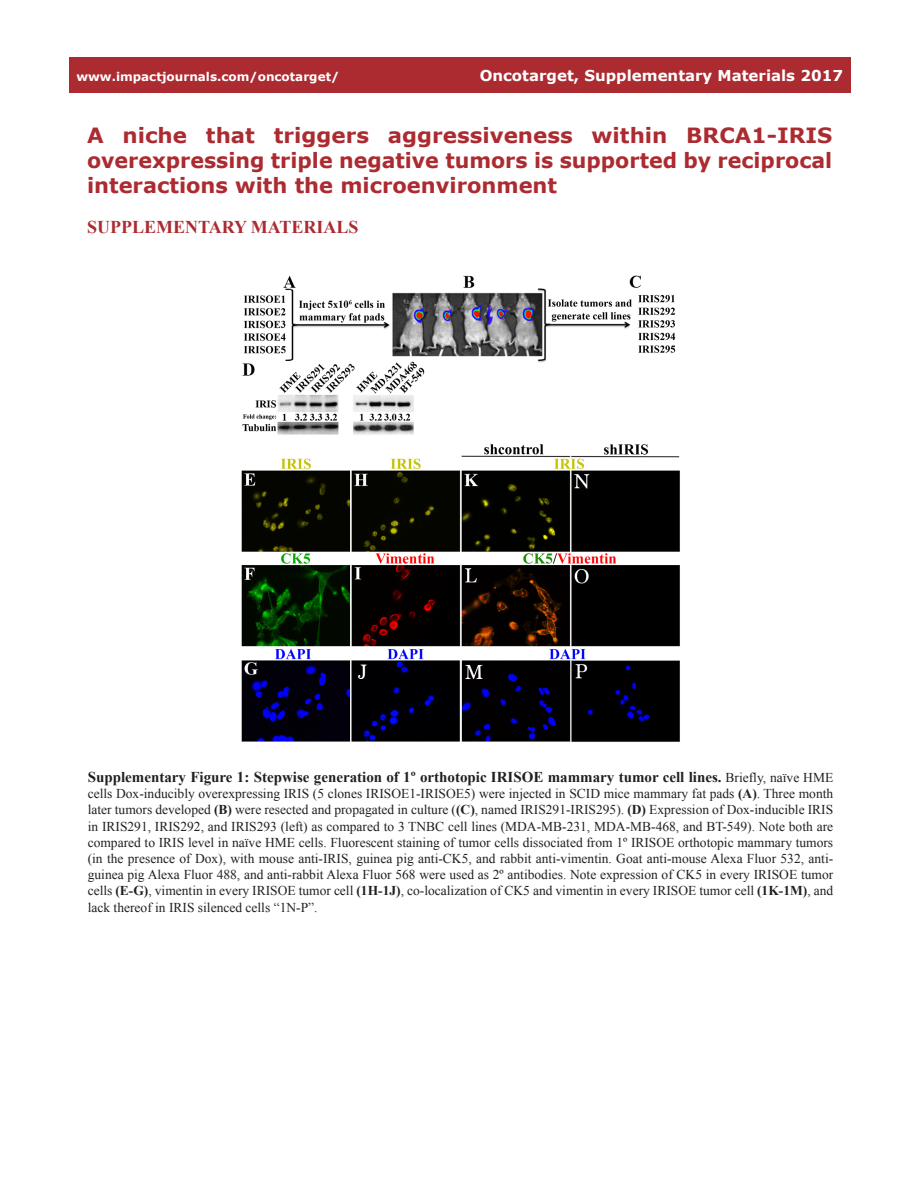
<style>
.page{position:relative;width:918px;height:1188px;background:#fff}
.page>*{position:absolute;margin:0;border:0;box-sizing:border-box;transform-origin:0 0}
.t1{font:700 21px/25.2px "Verdana";color:#ac2b31;text-align:justify}
.Heading{font:700 18px "Times New Roman";color:#ac2b31}
.figuretext{font:700 15px "Times New Roman";color:#231f20}
.t2{font:700 15px "Verdana";color:#fff}
.figuretext-2{font:13.5px/16.2px "Times New Roman";color:#231f20;text-align:justify}
.t3{font:700 12px "Verdana";color:#fff}
.s1{font-weight:400;font-size:13.5px}
.s2{font-weight:700}
</style>
<div class="page">
<div style="left:69px;top:57px;width:781px;height:36px;background:#ac2b31"></div>
<img style="left:241px;top:275px;width:439px;height:467px">
<p class="t3" style="left:76px;top:68px;width:264px">www.impactjournals.com/oncotarget/</p>
<p class="t2" style="left:480px;top:65px;width:365px">Oncotarget, Supplementary Materials 2017</p>
<p class="t1" style="left:87px;top:122px;width:747px">A niche that triggers aggressiveness within BRCA1-IRIS overexpressing triple negative tumors is supported by reciprocal interactions with the microenvironment</p>
<p class="Heading" style="left:87px;top:214px;width:273px">SUPPLEMENTARY MATERIALS</p>
<p class="figuretext" style="left:88px;top:767px;width:747px">Supplementary Figure 1: Stepwise generation of 1º orthotopic IRISOE mammary tumor cell lines. <span class="s1">Briefly, naïve HME</span></p>
<p class="figuretext-2" style="left:88px;top:785px;width:747px">cells Dox-inducibly overexpressing IRIS (5 clones IRISOE1-IRISOE5) were injected in SCID mice mammary fat pads <span class="s2">(A)</span>. Three month later tumors developed <span class="s2">(B)</span> were resected and propagated in culture (<span class="s2">(C)</span>, named IRIS291-IRIS295). <span class="s2">(D)</span> Expression of Dox-inducible IRIS in IRIS291, IRIS292, and IRIS293 (left) as compared to 3 TNBC cell lines (MDA-MB-231, MDA-MB-468, and BT-549). Note both are compared to IRIS level in naïve HME cells. Fluorescent staining of tumor cells dissociated from 1º IRISOE orthotopic mammary tumors (in the presence of Dox), with mouse anti-IRIS, guinea pig anti-CK5, and rabbit anti-vimentin. Goat anti-mouse Alexa Fluor 532, anti&shy;guinea pig Alexa Fluor 488, and anti-rabbit Alexa Fluor 568 were used as 2º antibodies. Note expression of CK5 in every IRISOE tumor cells <span class="s2">(E-G)</span>, vimentin in every IRISOE tumor cell <span class="s2">(1H-1J)</span>, co-localization of CK5 and vimentin in every IRISOE tumor cell <span class="s2">(1K-1M)</span>, and lack thereof in IRIS silenced cells “1N-P”.</p>
</div>
